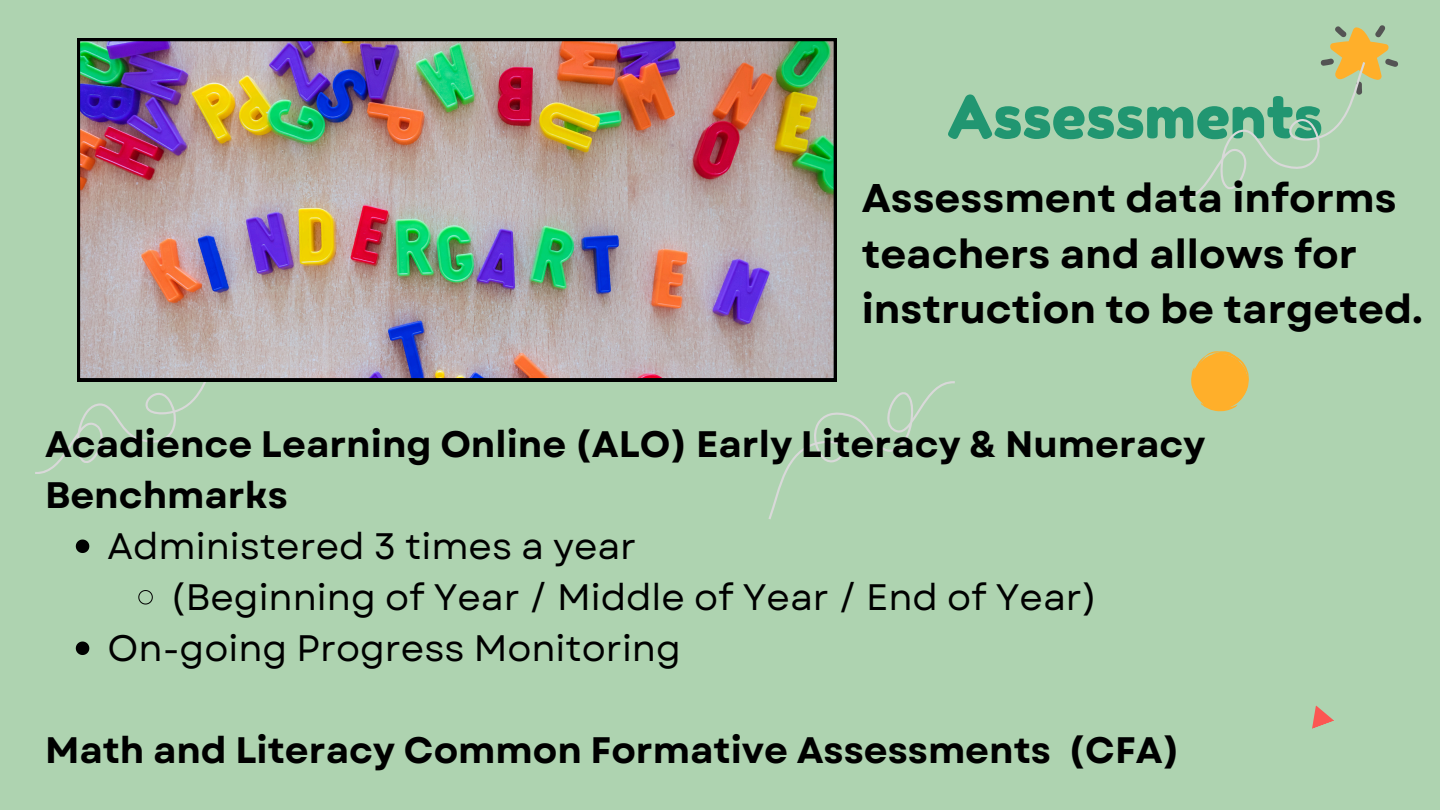
<style>
.page{position:relative;width:1440px;height:810px;background:#aed3b0}
.page>*{position:absolute;margin:0;border:0;box-sizing:border-box;transform-origin:0 0}
.t1{font:60px "Fredoka One";color:#219671}
.t2{font:700 40px/55.5px "Garet";color:#000}
.t3{font:700 36.8px/51px "Garet";color:#000}
.t4{font:36.8px "Garet";color:#000}
</style>
<div class="page">
<svg style="left:35px;top:381px;width:187px;height:93px"></svg>
<svg style="left:768px;top:381px;width:187px;height:138px"></svg>
<svg style="left:1191px;top:351px;width:58px;height:61px"></svg>
<svg style="left:1312px;top:705px;width:22px;height:24px"></svg>
<img style="left:77px;top:38px;width:760px;height:343px">
<svg style="left:76px;top:540px;width:13px;height:13px"></svg>
<svg style="left:138px;top:590px;width:15px;height:15px"></svg>
<svg style="left:76px;top:642px;width:13px;height:13px"></svg>
<svg style="left:1179px;top:25px;width:219px;height:175px"></svg>
<p class="t1" style="left:947px;top:80px;width:377px">Assessments</p>
<p class="t2" style="left:862px;top:171px;width:563px">Assessment data informs teachers and allows for instruction to be targeted.</p>
<p class="t3" style="left:45px;top:419px;width:1162px">Acadience Learning Online (ALO) Early Literacy &amp; Numeracy<br>Benchmarks</p>
<p class="t4" style="left:108px;top:520px;width:530px">Administered 3 times a year</p>
<p class="t4" style="left:170px;top:571px;width:929px">(Beginning of Year / Middle of Year / End of Year)</p>
<h1 class="t4" style="left:108px;top:622px;width:575px">On-going Progress Monitoring</h1>
<h2 class="t3" style="left:45px;top:725px;width:1136px">Math and Literacy Common Formative Assessments (CFA)</h2>
</div>
